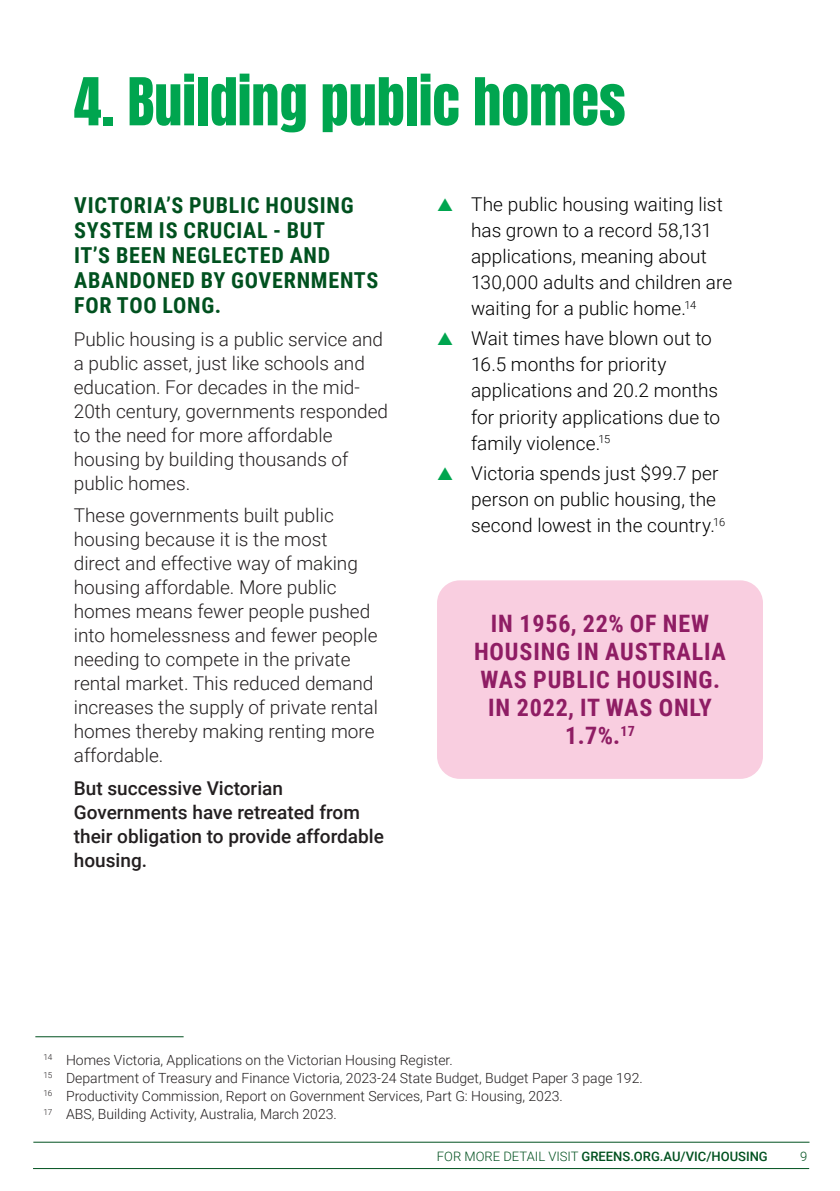
<style>
.page{position:relative;width:840px;height:1191px;background:#fff}
.page>*{position:absolute;margin:0;border:0;box-sizing:border-box;transform-origin:0 0}
.t1{font:56px "Anton";color:#00a54f}
.PINK_QUOTE{font:700 24px/28px "Roboto Condensed";letter-spacing:.035em;color:#8f1d64;text-align:center}
.SUBHEADING{font:700 22px/25px "Roboto Condensed";letter-spacing:.035em;color:#00511f}
.BODY_TEXT{font:300 19px/24px "Roboto";color:#231f20}
.t2{font:300 19px/26px "Roboto";letter-spacing:.005em;color:#000}
.BODY_TEXT-2{font:500 19px/24px "Roboto";color:#231f20}
.FOOTNOTE{font:300 14px "Roboto";color:#231f20}
.t3{font:500 13px "Roboto";color:#00511f}
.t4{font:300 13px "Roboto";color:#00511f}
.s1{color:#00a54f}
.s2{font-weight:300}
</style>
<div class="page">
<hr style="left:33px;top:1168px;width:775px;height:1px;background:#00511f">
<hr style="left:33px;top:1141px;width:776px;height:1px;background:#00511f">
<hr style="left:35px;top:1036px;width:148px;height:1px;background:#00511f">
<div style="left:437px;top:580px;width:325px;height:199px;background:#f9cee0;border-radius:23px"></div>
<p class="t1" style="left:74px;top:73px;width:553px">4. Building public homes</p>
<p class="SUBHEADING" style="left:74px;top:192px;width:305px">VICTORIA’S PUBLIC HOUSING<br>SYSTEM IS CRUCIAL - BUT<br>IT’S BEEN NEGLECTED AND<br>ABANDONED BY GOVERNMENTS<br>FOR TOO LONG.</p>
<p class="BODY_TEXT" style="left:74px;top:326px;width:315px">Public housing is a public service and a public asset, just like schools and education. For decades in the mid-<br>20th century, governments responded to the need for more affordable housing by building thousands of public homes.</p>
<p class="BODY_TEXT" style="left:74px;top:503px;width:305px">These governments built public housing because it is the most direct and effective way of making housing affordable. More public homes means fewer people pushed into homelessness and fewer people needing to compete in the private rental market. This reduced demand increases the supply of private rental homes thereby making renting more affordable.</p>
<p class="BODY_TEXT-2" style="left:74px;top:775px;width:311px">But successive Victorian<br>Governments have retreated from their obligation to provide affordable housing.</p>
<p class="t2" style="left:471px;top:190px;width:262px;text-indent:-34px"><span class="s1">▲</span> The public housing waiting list has grown to a record 58,131 applications, meaning about<br>130,000 adults and children are waiting for a public home.<sup>14</sup></p>
<p class="t2" style="left:471px;top:325px;width:250px;text-indent:-34px"><span class="s1">▲</span> Wait times have blown out to<br>16.5 months for priority applications and 20.2 months for priority applications due to family violence.<sup>15</sup></p>
<p class="t2" style="left:471px;top:459px;width:255px;text-indent:-34px"><span class="s1">▲</span> Victoria spends just $99.7 per person on public housing, the second lowest in the country.<sup>16</sup></p>
<p class="PINK_QUOTE" style="left:474px;top:609px;width:253px">IN 1956, 22% OF NEW<br>HOUSING IN AUSTRALIA<br>WAS PUBLIC HOUSING.<br>IN 2022, IT WAS ONLY<br>1.7%.<sup>17</sup></p>
<p class="FOOTNOTE" style="left:43px;top:1050px;width:411px"><sup>14</sup> Homes Victoria, Applications on the Victorian Housing Register.</p>
<p class="FOOTNOTE" style="left:43px;top:1068px;width:600px"><sup>15</sup> Department of Treasury and Finance Victoria, 2023-24 State Budget, Budget Paper 3 page 192.</p>
<p class="FOOTNOTE" style="left:43px;top:1086px;width:520px"><sup>16</sup> Productivity Commission, Report on Government Services, Part G: Housing, 2023.</p>
<p class="FOOTNOTE" style="left:43px;top:1104px;width:295px"><sup>17</sup> ABS, Building Activity, Australia, March 2023.</p>
<p class="t3" style="left:437px;top:1147px;width:332px"><span class="s2">FOR MORE DETAIL VISIT</span> GREENS.ORG.AU/VIC/HOUSING</p>
<p class="t4" style="left:799px;top:1147px;width:9px">9</p>
</div>
